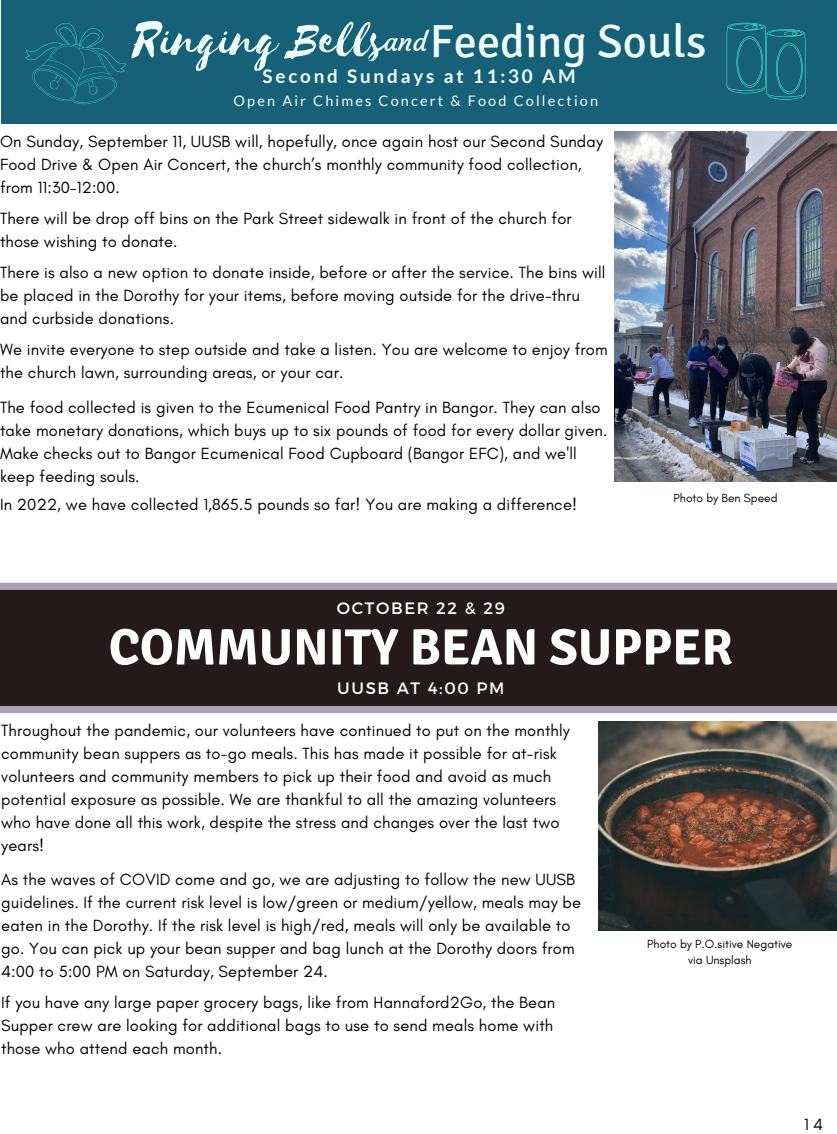
<style>
.page{position:relative;width:837px;height:1134px;background:#fff}
.page>*{position:absolute;margin:0;border:0;box-sizing:border-box;transform-origin:0 0}
.t1{font:52.05px "Selima";color:#effffe}
.t2{font:700 51px "Signika";color:#fff}
.t3{font:700 18.75px "Lato";letter-spacing:.15em;color:#effffe}
.t4{font:16.5px/23px "Glacial Indifference";letter-spacing:.01em;color:#000}
.t5{font:16.5px "Montserrat";letter-spacing:.1em;color:#fff}
.t6{font:14.55px "Lato";letter-spacing:.15em;color:#effffe}
.t7{font:12px/16px "Glacial Indifference";color:#000;text-align:center}
.s1{font-family:"Courgette";font-size:26.1px}
.s2{font-family:"Signika";font-size:46.35px}
</style>
<div class="page">
<div style="left:1px;top:0;width:836px;height:124px;background:#166177"></div>
<svg style="left:727px;top:23px;width:79px;height:77px"></svg>
<svg style="left:25px;top:23px;width:101px;height:82px"></svg>
<img style="left:614px;top:131px;width:223px;height:350px">
<img style="left:599px;top:721px;width:238px;height:209px">
<div style="left:0;top:586px;width:837px;height:124px;background:#24191b"></div>
<svg style="left:0;top:583px;width:837px;height:7px"></svg>
<div style="left:0;top:706px;width:837px;height:7px;background:#a9a1b4"></div>
<h1 class="t1" style="left:133px;top:11px;width:574px">Ringing Bells<span class="s1">and</span><span class="s2">Feeding Souls</span></h1>
<p class="t3" style="left:263px;top:64px;width:315px">Second Sundays at 11:30 AM</p>
<p class="t6" style="left:234px;top:91px;width:366px">Open Air Chimes Concert &amp; Food Collection</p>
<p class="t4" style="left:0;top:130px;width:605px">On Sunday, September 11, UUSB will, hopefully, once again host our Second Sunday<br>Food Drive &amp; Open Air Concert, the church’s monthly community food collection, from 11:30–12:00.</p>
<p class="t4" style="left:0;top:207px;width:573px">There will be drop off bins on the Park Street sidewalk in front of the church for those wishing to donate.</p>
<p class="t4" style="left:0;top:261px;width:607px">There is also a new option to donate inside, before or after the service. The bins will be placed in the Dorothy for your items, before moving outside for the drive-thru and curbside donations.</p>
<p class="t4" style="left:0;top:338px;width:609px">We invite everyone to step outside and take a listen. You are welcome to enjoy from the church lawn, surrounding areas, or your car.</p>
<p class="t4" style="left:0;top:396px;width:609px">The food collected is given to the Ecumenical Food Pantry in Bangor. They can also take monetary donations, which buys up to six pounds of food for every dollar given.<br>Make checks out to Bangor Ecumenical Food Cupboard (Bangor EFC), and we'll keep feeding souls.</p>
<p class="t4" style="left:0;top:493px;width:579px">In 2022, we have collected 1,865.5 pounds so far! You are making a difference!</p>
<p class="t7" style="left:674px;top:490px;width:106px">Photo by Ben Speed</p>
<p class="t5" style="left:337px;top:597px;width:170px">OCTOBER 22 &amp; 29</p>
<h2 class="t2" style="left:109px;top:616px;width:626px">COMMUNITY BEAN SUPPER</h2>
<p class="t5" style="left:337px;top:677px;width:169px">UUSB AT 4:00 PM</p>
<p class="t4" style="left:1px;top:719px;width:570px">Throughout the pandemic, our volunteers have continued to put on the monthly community bean suppers as to-go meals. This has made it possible for at-risk volunteers and community members to pick up their food and avoid as much potential exposure as possible. We are thankful to all the amazing volunteers who have done all this work, despite the stress and changes over the last two years!</p>
<p class="t4" style="left:1px;top:868px;width:582px">As the waves of COVID come and go, we are adjusting to follow the new UUSB guidelines. If the current risk level is low/green or medium/yellow, meals may be eaten in the Dorothy. If the risk level is high/red, meals will only be available to go. You can pick up your bean supper and bag lunch at the Dorothy doors from 4:00 to 5:00 PM on Saturday, September 24.</p>
<p class="t4" style="left:1px;top:991px;width:556px">If you have any large paper grocery bags, like from Hannaford2Go, the Bean<br>Supper crew are looking for additional bags to use to send meals home with those who attend each month.</p>
<p class="t7" style="left:647px;top:936px;width:147px">Photo by P.O.sitive Negative via Unsplash</p>
<p class="t4" style="left:804px;top:1113px;width:21px">1 4</p>
</div>
